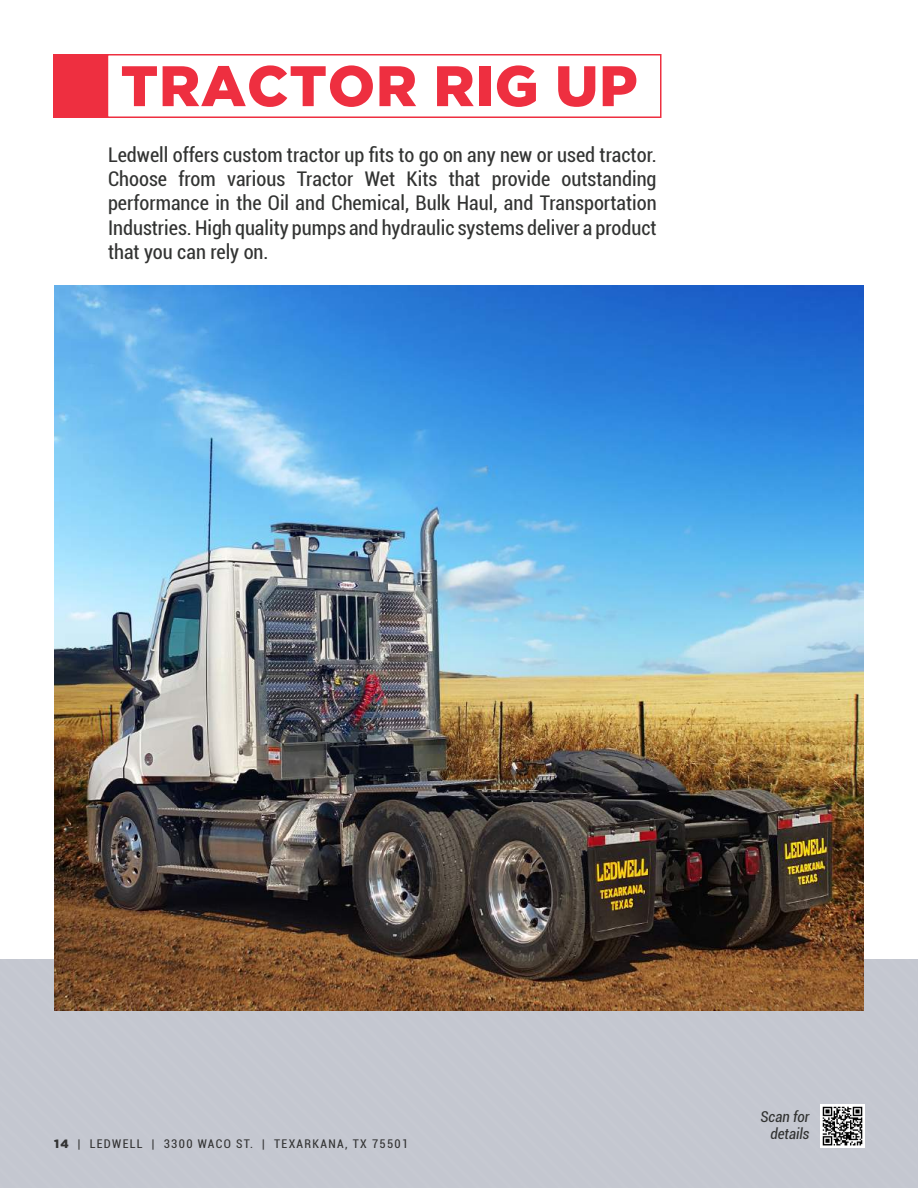
<style>
.page{position:relative;width:918px;height:1188px;background:#fff}
.page>*{position:absolute;margin:0;border:0;box-sizing:border-box;transform-origin:0 0}
.t1{font:900 57px "Gotham";letter-spacing:.015em;color:#ee2f40}
.t2{font:condensed 20.25px/24.3px "Roboto";color:#323332;text-align:justify}
.t3{font:italic condensed 15px/16.5px "Roboto";color:#323332;text-align:right}
.t4{font:condensed 12px "Roboto";letter-spacing:.11em;color:#333}
.s1{font-family:"Gotham";font-weight:900;font-stretch:normal}
</style>
<div class="page">
<div style="left:0;top:959px;width:847px;height:229px;background:#c4c7d0"></div>
<img style="left:54px;top:286px;width:793px;height:724px">
<img style="left:821px;top:1104px;width:26px;height:44px">
<div style="left:107px;top:54px;width:555px;height:64px;border:2px solid #ee2f40"></div>
<div style="left:53px;top:54px;width:54px;height:64px;background:#ee2f40"></div>
<img style="left:847px;top:285px;width:71px;height:903px">
<h1 class="t1" style="left:121px;top:53px;width:518px">TRACTOR RIG UP</h1>
<p class="t2" style="left:108px;top:142px;width:550px">Ledwell offers custom tractor up fits to go on any new or used tractor.<br>Choose from various Tractor Wet Kits that provide outstanding performance in the Oil and Chemical, Bulk Haul, and Transportation Industries. High quality pumps and hydraulic systems deliver a product that you can rely on.</p>
<p class="t4" style="left:54px;top:1135px;width:356px"><span class="s1">14</span> | LEDWELL | 3300 WACO ST. | TEXARKANA, TX 75501</p>
<p class="t3" style="left:761px;top:1108px;width:50px">Scan for details</p>
</div>
